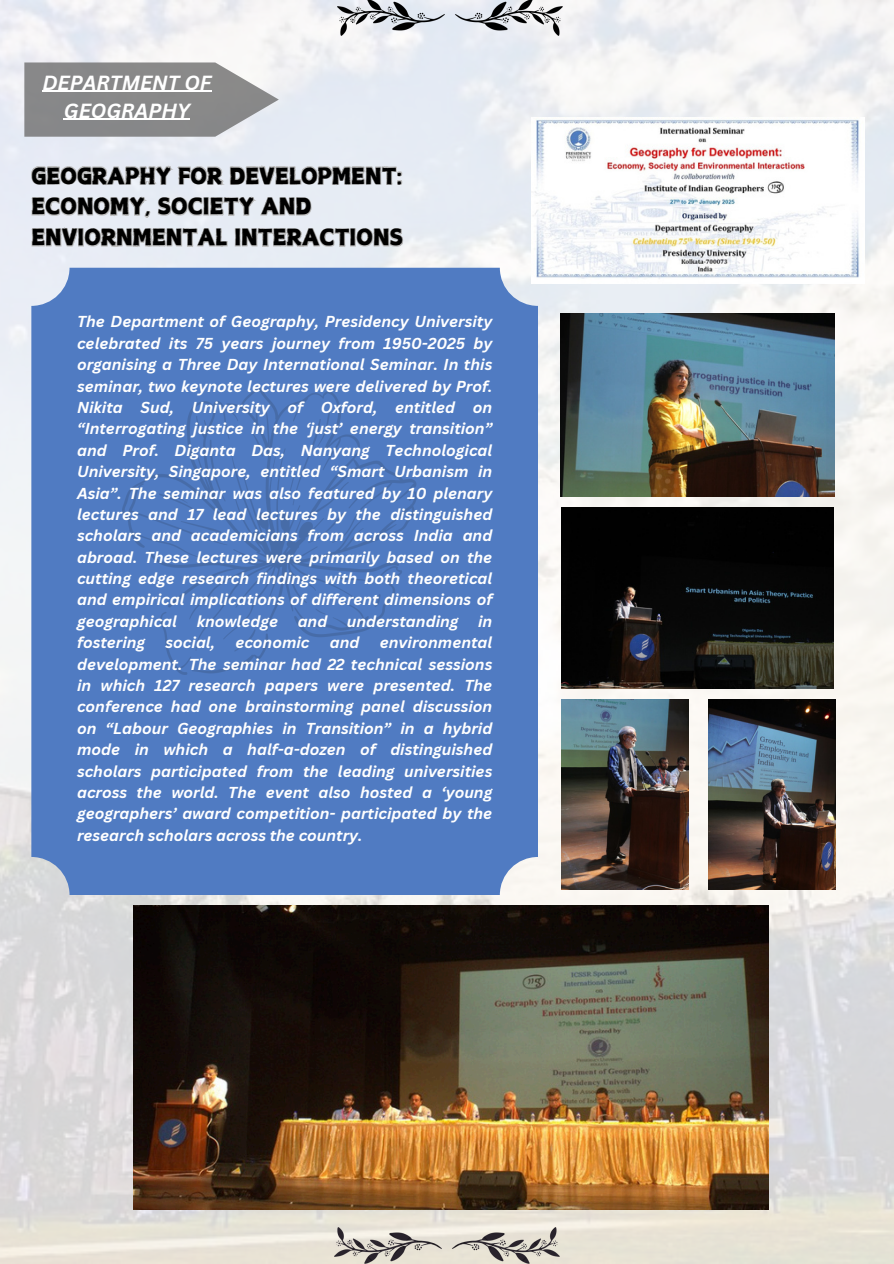
<style>
.page{position:relative;width:894px;height:1264px;background:#fff}
.page>*{position:absolute;margin:0;border:0;box-sizing:border-box;transform-origin:0 0}
.t1{font:22.8px/30.9px "Canva Powerful Calligraphy";color:#000}
.t2{font:italic 700 19.95px/27.8px "Canva Sans";color:#fff;text-align:center}
.t3{font:italic 700 15.45px/21.3px "Canva Sans";color:#fff;text-align:justify}
</style>
<div class="page">
<img style="left:0;top:0;width:893px;height:1263px">
<div style="left:31px;top:268px;width:507px;height:626px;background:#507bc2;border-radius:38px"></div>
<img style="left:122px;top:389px;width:294px;height:285px">
<img style="left:334px;top:1227px;width:225px;height:36px">
<img style="left:337px;top:0;width:225px;height:36px">
<img style="left:531px;top:117px;width:333px;height:167px">
<img style="left:133px;top:905px;width:635px;height:304px">
<img style="left:560px;top:313px;width:274px;height:183px">
<img style="left:561px;top:507px;width:272px;height:181px">
<img style="left:561px;top:699px;width:127px;height:190px">
<img style="left:707px;top:699px;width:128px;height:190px">
<svg style="left:21px;top:62px;width:392px;height:219px"></svg>
<hr style="left:42px;top:91px;width:169px;height:1px;background:#fff">
<hr style="left:64px;top:119px;width:126px;height:1px;background:#fff">
<h2 class="t2" style="left:42px;top:68px;width:170px">DEPARTMENT OF<br>GEOGRAPHY</h2>
<p class="t1" style="left:31px;top:159px;width:373px">GEOGRAPHY FOR DEVELOPMENT:<br>ECONOMY, SOCIETY AND<br>ENVIORNMENTAL INTERACTIONS</p>
<p class="t3" style="left:77px;top:311px;width:416px">The Department of Geography, Presidency University celebrated its 75 years journey from 1950-2025 by organising a Three Day International Seminar. In this seminar, two keynote lectures were delivered by Prof.<br>Nikita Sud, University of Oxford, entitled on “Interrogating justice in the ‘just’ energy transition” and Prof. Diganta Das, Nanyang Technological University, Singapore, entitled “Smart Urbanism in Asia”. The seminar was also featured by 10 plenary lectures and 17 lead lectures by the distinguished scholars and academicians from across India and abroad. These lectures were primarily based on the cutting edge research findings with both theoretical and empirical implications of different dimensions of geographical</p>
<p class="t3" style="left:197px;top:610px;width:83px">knowledge</p>
<p class="t3" style="left:297px;top:610px;width:31px">and</p>
<p class="t3" style="left:347px;top:610px;width:113px">understanding</p>
<p class="t3" style="left:478px;top:610px;width:16px">in</p>
<p class="t3" style="left:77px;top:631px;width:70px">fostering</p>
<p class="t3" style="left:165px;top:631px;width:51px">social,</p>
<p class="t3" style="left:235px;top:631px;width:76px">economic</p>
<p class="t3" style="left:330px;top:631px;width:31px">and</p>
<p class="t3" style="left:77px;top:631px;width:416px;text-indent:303px">environmental development. The seminar had 22 technical sessions in which 127 research papers were presented. The conference had one brainstorming panel discussion on “Labour Geographies in Transition” in a hybrid mode in which a half-a-dozen of distinguished scholars participated from the leading universities across the world. The event also hosted a ‘young geographers’ award competition- participated by the research scholars across the country.</p>
</div>
